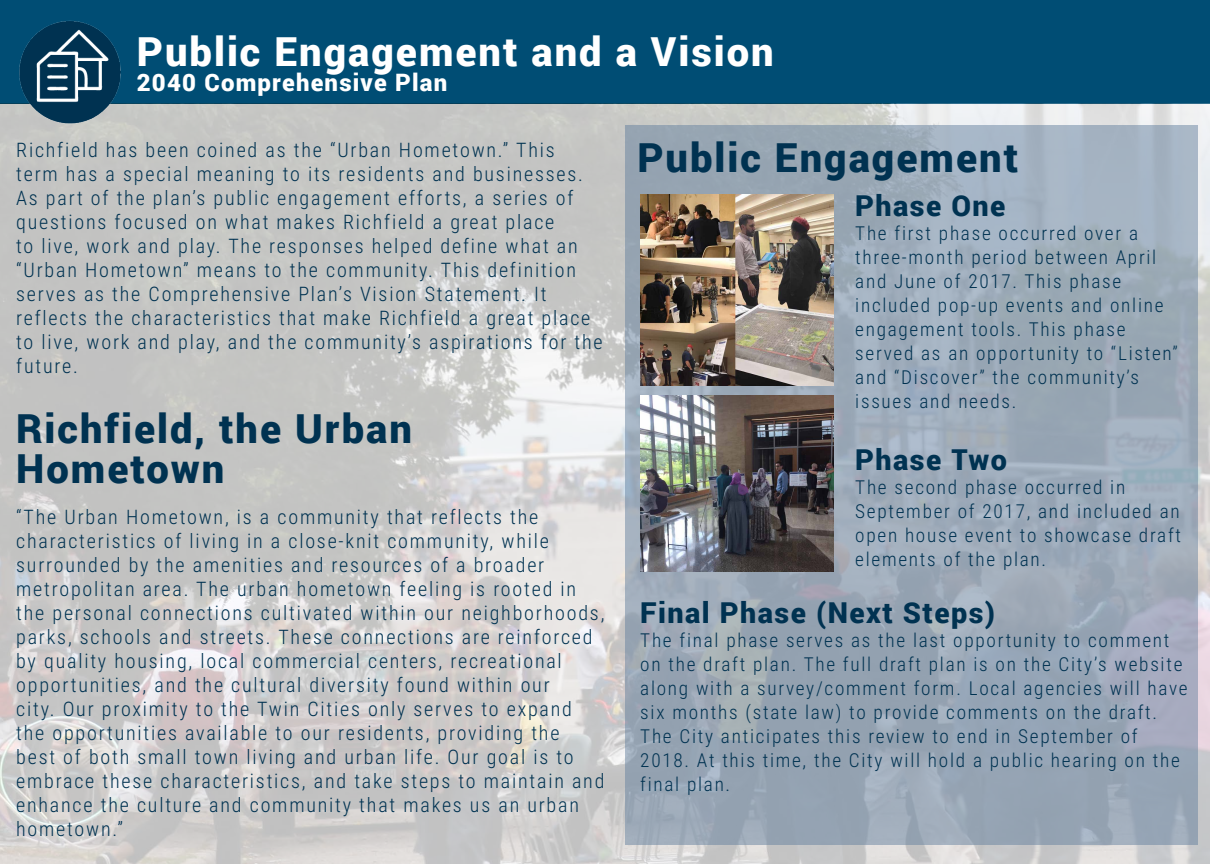
<style>
.page{position:relative;width:1210px;height:864px;background:#fff}
.page>*{position:absolute;margin:0;border:0;box-sizing:border-box;transform-origin:0 0}
.t1{font:900 40px/40px "Roboto";letter-spacing:.05em;color:#003251}
.t2{font:900 40px "Roboto";letter-spacing:.05em;color:#fff}
.t3{font:900 28.8px "Roboto";letter-spacing:.05em;color:#003251}
.t4{font:900 24px "Roboto";letter-spacing:.05em;color:#fff}
.t5{font:300 20px/24px "Roboto Condensed";letter-spacing:.09em;color:#003251}
.t6{font:300 19.2px/24px "Roboto Condensed";letter-spacing:.09em;color:#003251}
</style>
<div class="page">
<div style="left:0;top:0;width:1210px;height:104px;background:#004d74"></div>
<img style="left:0;top:104px;width:1210px;height:760px">
<img style="left:16px;top:20px;width:105px;height:105px">
<svg style="left:625px;top:125px;width:572px;height:719px;background:#9ca9b8"></svg>
<img style="left:640px;top:195px;width:193px;height:190px">
<img style="left:640px;top:396px;width:193px;height:176px">
<h1 class="t2" style="left:137px;top:23px;width:638px">Public Engagement and a Vision</h1>
<p class="t4" style="left:137px;top:66px;width:312px">2040 Comprehensive Plan</p>
<p class="t5" style="left:16px;top:137px;width:588px">Richfield has been coined as the “Urban Hometown.” This<br>term has a special meaning to its residents and businesses.<br>As part of the plan’s public engagement efforts, a series of questions focused on what makes Richfield a great place<br>to live, work and play. The responses helped define what an “Urban Hometown” means to the community. This definition serves as the Comprehensive Plan’s Vision Statement. It reflects the characteristics that make Richfield a great place to live, work and play, and the community’s aspirations for the future.</p>
<h1 class="t1" style="left:16px;top:407px;width:397px">Richfield, the Urban<br>Hometown</h1>
<p class="t5" style="left:16px;top:505px;width:590px">“The Urban Hometown, is a community that reflects the characteristics of living in a close-knit community, while surrounded by the amenities and resources of a broader metropolitan area. The urban hometown feeling is rooted in the personal connections cultivated within our neighborhoods, parks, schools and streets. These connections are reinforced by quality housing, local commercial centers, recreational opportunities, and the cultural diversity found within our<br>city. Our proximity to the Twin Cities only serves to expand the opportunities available to our residents, providing the<br>best of both small town living and urban life. Our goal is to embrace these characteristics, and take steps to maintain and enhance the culture and community that makes us an urban hometown.”</p>
<h1 class="t1" style="left:637px;top:136px;width:382px">Public Engagement</h1>
<h2 class="t3" style="left:855px;top:185px;width:152px">Phase One</h2>
<p class="t6" style="left:855px;top:220px;width:324px">The first phase occurred over a three-month period between April and June of 2017. This phase included pop-up events and online engagement tools. This phase served as an opportunity to “Listen” and “Discover” the community’s issues and needs.</p>
<h2 class="t3" style="left:855px;top:439px;width:153px">Phase Two</h2>
<p class="t6" style="left:855px;top:474px;width:327px">The second phase occurred in<br>September of 2017, and included an open house event to showcase draft elements of the plan.</p>
<h2 class="t3" style="left:640px;top:593px;width:356px">Final Phase (Next Steps)</h2>
<p class="t6" style="left:640px;top:628px;width:549px">The final phase serves as the last opportunity to comment on the draft plan. The full draft plan is on the City’s website along with a survey/comment form. Local agencies will have six months (state law) to provide comments on the draft.<br>The City anticipates this review to end in September of 2018. At this time, the City will hold a public hearing on the final plan.</p>
</div>
